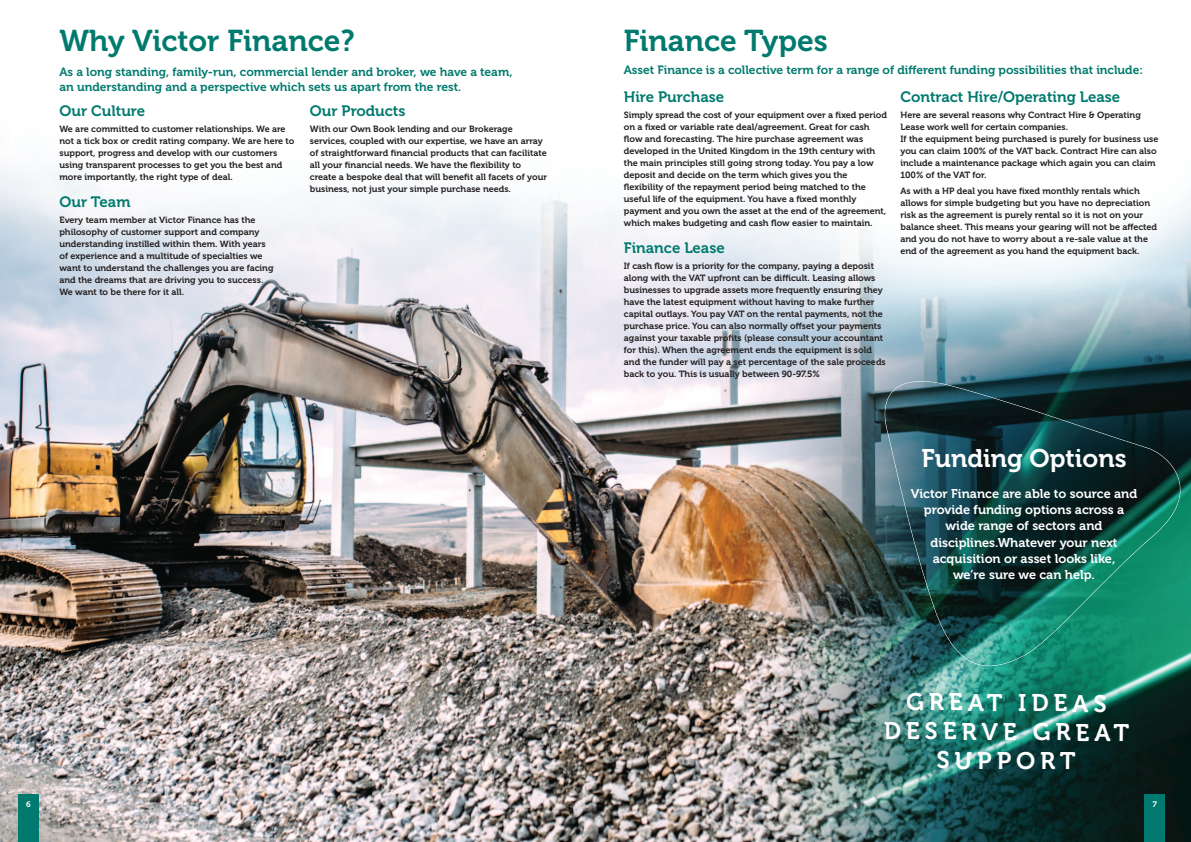
<style>
.page{position:relative;width:1191px;height:842px;background:#fff}
.page>*{position:absolute;margin:0;border:0;box-sizing:border-box;transform-origin:0 0}
.t1{font:30px "Museo 700";color:#007a6e}
.t2{font:25.4px "Museo 700";color:#fff}
.t3{font:24px/29px "Museo 700";color:#fff;text-align:center}
.t4{font:15px "Museo 700";color:#007a6e}
.t5{font:12.7px/16.3px "Museo 700";color:#fff;text-align:center}
.t6{font:12px/15px "Museo 700";color:#007a6e}
.t7{font:9px/12px "Museo 700";color:#231f20}
.t8{font:8px "Museo 700";color:#fff}
</style>
<div class="page">
<img style="left:0;top:169px;width:1191px;height:673px">
<div style="left:1144px;top:794px;width:21px;height:48px;background:#007a6e"></div>
<div style="left:18px;top:795px;width:21px;height:47px;background:#007a6e"></div>
<img style="left:879px;top:370px;width:312px;height:308px">
<p class="t1" style="left:59px;top:30px;width:297px">Why Victor Finance?</p>
<p class="t6" style="left:59px;top:66px;width:454px">As a long standing, family-run, commercial lender and broker, we have a team, an understanding and a perspective which sets us apart from the rest.</p>
<p class="t4" style="left:59px;top:105px;width:87px">Our Culture</p>
<p class="t7" style="left:59px;top:123px;width:236px">We are committed to customer relationships. We are not a tick box or credit rating company. We are here to support, progress and develop with our customers using transparent processes to get you the best and more importantly, the right type of deal.</p>
<p class="t4" style="left:59px;top:196px;width:73px">Our Team</p>
<p class="t7" style="left:59px;top:214px;width:216px">Every team member at Victor Finance has the philosophy of customer support and company understanding instilled within them. With years of experience and a multitude of specialties we want to understand the challenges you are facing and the dreams that are driving you to success.<br>We want to be there for it all.</p>
<p class="t4" style="left:310px;top:105px;width:97px">Our Products</p>
<p class="t7" style="left:310px;top:123px;width:239px">With our Own Book lending and our Brokerage services, coupled with our expertise, we have an array of straightforward financial products that can facilitate all your financial needs. We have the flexibility to create a bespoke deal that will benefit all facets of your business, not just your simple purchase needs.</p>
<p class="t1" style="left:624px;top:30px;width:205px">Finance Types</p>
<p class="t4" style="left:624px;top:91px;width:102px">Hire Purchase</p>
<p class="t7" style="left:624px;top:110px;width:265px">Simply spread the cost of your equipment over a fixed period on a fixed or variable rate deal/agreement. Great for cash flow and forecasting. The hire purchase agreement was developed in the United Kingdom in the 19th century with the main principles still going strong today. You pay a low deposit and decide on the term which gives you the flexibility of the repayment period being matched to the useful life of the equipment. You have a fixed monthly payment and you own the asset at the end of the agreement, which makes budgeting and cash flow easier to maintain.</p>
<p class="t4" style="left:624px;top:242px;width:102px">Finance Lease</p>
<p class="t7" style="left:624px;top:261px;width:263px">If cash flow is a priority for the company, paying a deposit along with the VAT upfront can be difficult. Leasing allows businesses to upgrade assets more frequently ensuring they have the latest equipment without having to make further capital outlays. You pay VAT on the rental payments, not the purchase price. You can also normally offset your payments against your taxable profits (please consult your accountant for this). When the agreement ends the equipment is sold and the funder will pay a set percentage of the sale proceeds back to you. This is usually between 90-97.5%</p>
<p class="t6" style="left:624px;top:64px;width:521px">Asset Finance is a collective term for a range of different funding possibilities that include:</p>
<p class="t4" style="left:900px;top:91px;width:221px">Contract Hire/Operating Lease</p>
<p class="t7" style="left:900px;top:110px;width:259px">Here are several reasons why Contract Hire &amp; Operating Lease work well for certain companies.<br>If the equipment being purchased is purely for business use you can claim 100% of the VAT back. Contract Hire can also include a maintenance package which again you can claim 100% of the VAT for.</p>
<p class="t7" style="left:900px;top:186px;width:258px">As with a HP deal you have fixed monthly rentals which allows for simple budgeting but you have no depreciation risk as the agreement is purely rental so it is not on your balance sheet. This means your gearing will not be affected and you do not have to worry about a re-sale value at the end of the agreement as you hand the equipment back.</p>
<p class="t2" style="left:921px;top:449px;width:207px">Funding Options</p>
<p class="t5" style="left:910px;top:486px;width:228px">Victor Finance are able to source and provide funding options across a wide range of sectors and disciplines.Whatever your next acquisition or asset looks like,<br>we’re sure we can help.</p>
<p class="t3" style="left:884px;top:688px;width:247px;rotate:1deg">GREAT IDEAS<br>DESERVE GREAT<br>SUPPORT</p>
<p class="t8" style="left:26px;top:801px;width:6px">6</p>
<p class="t8" style="left:1152px;top:801px;width:6px">7</p>
</div>
